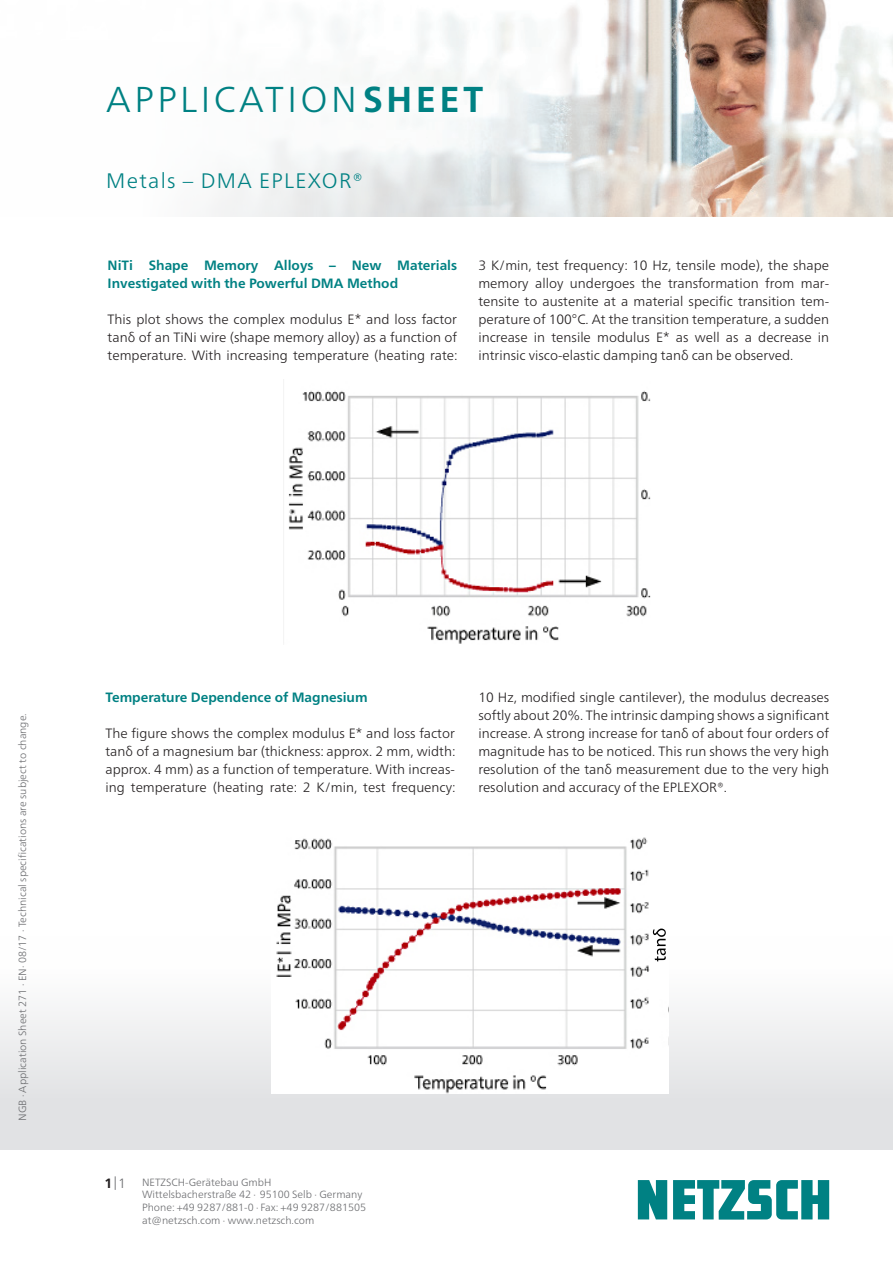
<style>
.page{position:relative;width:893px;height:1263px;background:#fff}
.page>*{position:absolute;margin:0;border:0;box-sizing:border-box;transform-origin:0 0}
.Fließtext_engl{font:300 36px "Frutiger Neue LTW1 G";letter-spacing:.095em;color:#008183}
.t1{font:300 21px "Frutiger Neue LTW1 G";letter-spacing:.06em;color:#008183}
.D_Fließtext{font:300 13.5px/18px "Frutiger Neue LTW1 G";color:#231f20;text-align:justify}
.D_Fließtext-2{font:700 13.5px/18px "Frutiger Neue LTW1 G";color:#008183}
.t2{font:300 13.5px "Frutiger Neue LTW1 G";color:#6c6d70}
.E_Bildunterschrift{font:300 10.5px "Frutiger Neue LTW1 G";color:#6c6d70}
.s1{font-weight:700}
.s2{font-weight:700;color:#231f20}
</style>
<div class="page">
<img style="left:211px;top:0;width:682px;height:216px">
<svg style="left:638px;top:1180px;width:191px;height:39px"></svg>
<img style="left:288px;top:390px;width:363px;height:254px">
<img style="left:276px;top:837px;width:393px;height:256px">
<p class="Fließtext_engl" style="left:106px;top:78px;width:379px">APPLICATION<span class="s1">SHEET</span></p>
<p class="t1" style="left:106px;top:168px;width:258px">Metals – DMA EPLEXOR®</p>
<p class="D_Fließtext-2" style="left:108px;top:256px;width:351px">NiTi Shape Memory Alloys – New Materials<br>Investigated with the Powerful DMA Method</p>
<p class="D_Fließtext" style="left:108px;top:310px;width:352px">This plot shows the complex modulus E* and loss factor tanδ of an TiNi wire (shape memory alloy) as a function of temperature. With increasing temperature (heating rate:</p>
<p class="D_Fließtext" style="left:478px;top:256px;width:352px">3 K/min, test frequency: 10 Hz, tensile mode), the shape memory alloy undergoes the transformation from mar&shy;tensite to austenite at a material specific transition tem&shy;perature of 100°C. At the transition temperature, a sudden increase in tensile modulus E* as well as a decrease in intrinsic visco-elastic damping tanδ can be observed.</p>
<p class="E_Bildunterschrift" style="left:16px;top:1121px;width:409px;rotate:-90deg">NGB · Application Sheet 271 · EN· 08/17 · Technical specifications are subject to change.</p>
<p class="D_Fließtext-2" style="left:105px;top:688px;width:264px">Temperature Dependence of Magnesium</p>
<p class="D_Fließtext" style="left:105px;top:724px;width:352px">The figure shows the complex modulus E* and loss factor tanδ of a magnesium bar (thickness: approx. 2 mm, width: approx. 4 mm) as a function of temperature. With increas&shy;ing temperature (heating rate: 2 K/min, test frequency:</p>
<p class="D_Fließtext" style="left:478px;top:688px;width:352px">10 Hz, modified single cantilever), the modulus decreases softly about 20%. The intrinsic damping shows a significant increase. A strong increase for tanδ of about four orders of magnitude has to be noticed. This run shows the very high resolution of the tanδ measurement due to the very high resolution and accuracy of the EPLEXOR®.</p>
<p class="t2" style="left:104px;top:1175px;width:23px"><span class="s2">1</span>|1</p>
<p class="E_Bildunterschrift" style="left:142px;top:1175px;width:131px">NETZSCH-Gerätebau GmbH</p>
<p class="E_Bildunterschrift" style="left:142px;top:1188px;width:222px">Wittelsbacherstraße 42 ∙ 95100 Selb ∙ Germany</p>
<p class="E_Bildunterschrift" style="left:142px;top:1201px;width:226px">Phone: +49 9287/881-0 ∙ Fax: +49 9287/881505</p>
<p class="E_Bildunterschrift" style="left:142px;top:1214px;width:174px">at@netzsch.com ∙ www.netzsch.com</p>
</div>
